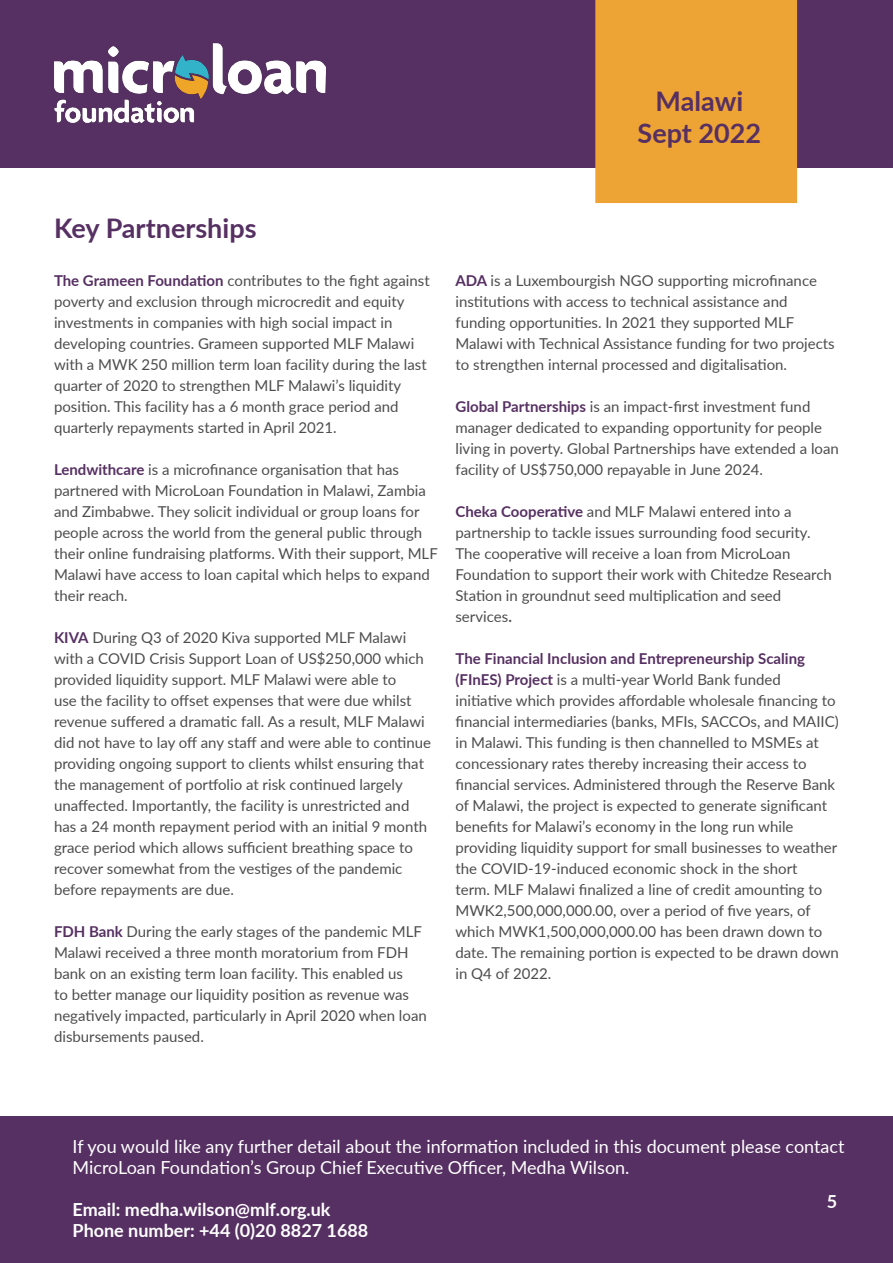
<style>
.page{position:relative;width:893px;height:1263px;background:#fff}
.page>*{position:absolute;margin:0;border:0;box-sizing:border-box;transform-origin:0 0}
.t1{font:700 27px "Lato";color:#563062}
.t2{font:18px/21px "Lato";color:#fff}
.t3{font:700 18px "Lato";color:#fff}
.partnerships_header{font:15px/21px "Lato";color:#4d4d4d}
.s1{font-weight:700;color:#563062}
.s2{font-size:18px}
</style>
<div class="page">
<div style="left:0;top:1116px;width:893px;height:147px;background:#563062"></div>
<div style="left:0;top:0;width:893px;height:168px;background:#563062"></div>
<div style="left:595px;top:0;width:202px;height:203px;background:#eea335"></div>
<img style="left:54px;top:43px;width:272px;height:79px">
<p class="t1" style="left:656px;top:81px;width:89px">Malawi</p>
<p class="t1" style="left:638px;top:113px;width:125px">Sept 2022</p>
<p class="t1" style="left:54px;top:208px;width:204px">Key Partnerships</p>
<p class="partnerships_header" style="left:54px;top:269px;width:377px"><span class="s1">The Grameen Foundation</span> contributes to the fight against poverty and exclusion through microcredit and equity investments in companies with high social impact in developing countries. Grameen supported MLF Malawi with a MWK 250 million term loan facility during the last quarter of 2020 to strengthen MLF Malawi’s liquidity position. This facility has a 6 month grace period and quarterly repayments started in April 2021.</p>
<p class="partnerships_header" style="left:54px;top:458px;width:385px"><span class="s1">Lendwithcare</span> is a microfinance organisation that has partnered with MicroLoan Foundation in Malawi, Zambia and Zimbabwe. They solicit individual or group loans for people across the world from the general public through their online fundraising platforms. With their support, MLF Malawi have access to loan capital which helps to expand their reach.</p>
<p class="partnerships_header" style="left:54px;top:626px;width:379px"><span class="s1">KIVA</span> During Q3 of 2020 Kiva supported MLF Malawi with a COVID Crisis Support Loan of US$250,000 which provided liquidity support. MLF Malawi were able to<br>use the facility to offset expenses that were due whilst revenue suffered a dramatic fall. As a result, MLF Malawi did not have to lay off any staff and were able to continue providing ongoing support to clients whilst ensuring that the management of portfolio at risk continued largely unaffected. Importantly, the facility is unrestricted and has a 24 month repayment period with an initial 9 month grace period which allows sufficient breathing space to recover somewhat from the vestiges of the pandemic before repayments are due.</p>
<p class="partnerships_header" style="left:54px;top:920px;width:374px"><span class="s1">FDH Bank</span> During the early stages of the pandemic MLF Malawi received a three month moratorium from FDH bank on an existing term loan facility. This enabled us<br>to better manage our liquidity position as revenue was negatively impacted, particularly in April 2020 when loan disbursements paused.</p>
<p class="partnerships_header" style="left:455px;top:269px;width:381px"><span class="s1">ADA</span> is a Luxembourgish NGO supporting microfinance institutions with access to technical assistance and funding opportunities. In 2021 they supported MLF Malawi with Technical Assistance funding for two projects to strengthen internal processed and digitalisation.</p>
<p class="partnerships_header" style="left:455px;top:395px;width:385px"><span class="s1">Global Partnerships</span> is an impact-first investment fund manager dedicated to expanding opportunity for people living in poverty. Global Partnerships have extended a loan facility of US$750,000 repayable in June 2024.</p>
<p class="partnerships_header" style="left:455px;top:500px;width:378px"><span class="s1">Cheka Cooperative</span> and MLF Malawi entered into a partnership to tackle issues surrounding food security.<br>The cooperative will receive a loan from MicroLoan Foundation to support their work with Chitedze Research Station in groundnut seed multiplication and seed services<span class="s2">.</span></p>
<p class="partnerships_header" style="left:455px;top:647px;width:385px"><span class="s1">The Financial Inclusion and Entrepreneurship Scaling (FInES) Project</span> is a multi-year World Bank funded initiative which provides affordable wholesale financing to financial intermediaries (banks, MFIs, SACCOs, and MAIIC) in Malawi. This funding is then channelled to MSMEs at concessionary rates thereby increasing their access to financial services. Administered through the Reserve Bank of Malawi, the project is expected to generate significant benefits for Malawi’s economy in the long run while providing liquidity support for small businesses to weather the COVID-19-induced economic shock in the short<br>term. MLF Malawi finalized a line of credit amounting to MWK2,500,000,000.00, over a period of five years, of which MWK1,500,000,000.00 has been drawn down to date. The remaining portion is expected to be drawn down in Q4 of 2022.</p>
<p class="t2" style="left:73px;top:1135px;width:773px">If you would like any further detail about the information included in this document please contact<br>MicroLoan Foundation’s Group Chief Executive Officer, Medha Wilson.</p>
<p class="t3" style="left:73px;top:1196px;width:259px">Email: medha.wilson@mlf.org.uk</p>
<p class="t3" style="left:73px;top:1217px;width:297px">Phone number: +44 (0)20 8827 1688</p>
<p class="t3" style="left:827px;top:1188px;width:12px">5</p>
</div>
